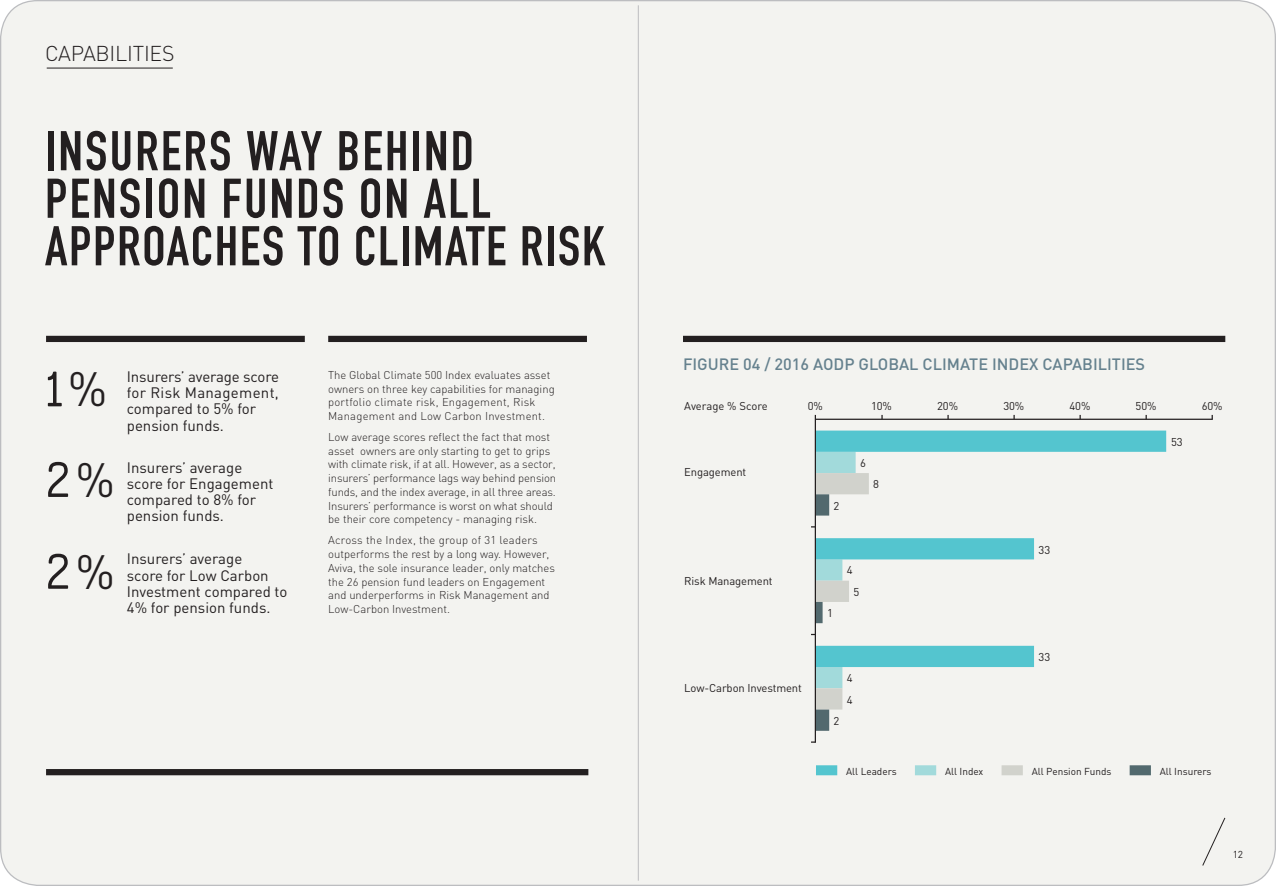
<style>
.page{position:relative;width:1276px;height:886px;background:#fff}
.page>*{position:absolute;margin:0;border:0;box-sizing:border-box;transform-origin:0 0}
.t1{font:55px/47.5px "DIN Engschrift";letter-spacing:.04em;color:#231f20}
.t2{font:53.5px "Neighbourhood";color:#231f20}
.t3{font:300 21.25px "DIN";letter-spacing:-.01em;color:#231f20}
.t4{font:500 16.25px "DIN";color:#65818e}
.t5{font:15px/16.2px "DIN";color:#231f20}
.t6{font:300 11.25px/13.8px "DIN";color:#231f20}
.t7{font:11.25px "DIN";letter-spacing:-.01em;color:#231f20}
.t8{font:10px "DIN";color:#231f20}
.s1{font-family:"DIN";font-size:47.5px}
</style>
<div class="page">
<div style="left:0;top:0;width:1276px;height:886px;background:#f3f3f0;border:1px solid #bcbdc0;border-radius:37px"></div>
<hr style="left:638px;top:5px;width:1px;height:876px;background:#bcbdc0">
<hr style="left:47px;top:68px;width:126px;height:1px;background:#231f20">
<svg style="left:1202px;top:817px;width:23px;height:49px"></svg>
<hr style="left:814px;top:415px;width:2px;height:328px;background:#231f20">
<hr style="left:815px;top:419px;width:397px;height:1px;background:#231f20">
<div style="left:816px;top:765px;width:21px;height:10px;background:#54c5cf"></div>
<div style="left:816px;top:452px;width:39px;height:21px;background:#a2dadb"></div>
<div style="left:816px;top:430px;width:350px;height:22px;background:#54c5cf"></div>
<div style="left:816px;top:473px;width:53px;height:21px;background:#d1d2cc"></div>
<div style="left:816px;top:494px;width:13px;height:21px;background:#52696e"></div>
<div style="left:816px;top:559px;width:26px;height:22px;background:#a2dadb"></div>
<div style="left:816px;top:538px;width:218px;height:21px;background:#54c5cf"></div>
<div style="left:816px;top:581px;width:33px;height:21px;background:#d1d2cc"></div>
<div style="left:816px;top:602px;width:6px;height:21px;background:#52696e"></div>
<div style="left:816px;top:667px;width:26px;height:21px;background:#a2dadb"></div>
<div style="left:816px;top:646px;width:218px;height:21px;background:#54c5cf"></div>
<div style="left:816px;top:688px;width:26px;height:21px;background:#d1d2cc"></div>
<div style="left:816px;top:709px;width:13px;height:22px;background:#52696e"></div>
<div style="left:1001px;top:765px;width:22px;height:10px;background:#d1d2cc"></div>
<div style="left:915px;top:765px;width:21px;height:10px;background:#a2dadb"></div>
<div style="left:1129px;top:765px;width:22px;height:10px;background:#52696e"></div>
<div style="left:46px;top:336px;width:259px;height:6px;background:#231f20"></div>
<div style="left:328px;top:336px;width:259px;height:6px;background:#231f20"></div>
<div style="left:683px;top:336px;width:542px;height:6px;background:#231f20"></div>
<div style="left:46px;top:769px;width:542px;height:6px;background:#231f20"></div>
<p class="t3" style="left:45px;top:41px;width:131px">CAPABILITIES</p>
<p class="t1" style="left:45px;top:127px;width:562px">INSURERS WAY BEHIND<br>PENSION FUNDS ON ALL<br>APPROACHES TO CLIMATE RISK</p>
<p class="t2" style="left:46px;top:364px;width:63px">1<span class="s1">%</span></p>
<p class="t5" style="left:127px;top:368px;width:154px">Insurers’ average score for Risk Management, compared to 5% for pension funds.</p>
<p class="t2" style="left:46px;top:454px;width:70px">2<span class="s1">%</span></p>
<p class="t5" style="left:127px;top:459px;width:148px">Insurers’ average score for Engagement compared to 8% for pension funds.</p>
<p class="t2" style="left:46px;top:546px;width:70px">2<span class="s1">%</span></p>
<p class="t5" style="left:127px;top:550px;width:162px">Insurers’ average<br>score for Low Carbon<br>Investment compared to<br>4% for pension funds.</p>
<p class="t6" style="left:328px;top:368px;width:228px">The Global Climate 500 Index evaluates asset owners on three key capabilities for managing portfolio climate risk, Engagement, Risk Management and Low Carbon Investment.</p>
<p class="t6" style="left:328px;top:430px;width:229px">Low average scores reflect the fact that most asset owners are only starting to get to grips with climate risk, if at all. However, as a sector, insurers’ performance lags way behind pension funds, and the index average, in all three areas.<br>Insurers’ performance is worst on what should be their core competency - managing risk.</p>
<p class="t6" style="left:328px;top:533px;width:228px">Across the Index, the group of 31 leaders outperforms the rest by a long way. However, Aviva, the sole insurance leader, only matches the 26 pension fund leaders on Engagement and underperforms in Risk Management and Low-Carbon Investment.</p>
<p class="t4" style="left:683px;top:354px;width:464px">FIGURE 04 / 2016 AODP GLOBAL CLIMATE INDEX CAPABILITIES</p>
<p class="t7" style="left:684px;top:399px;width:85px">Average % Score</p>
<p class="t7" style="left:684px;top:464px;width:64px">Engagement</p>
<p class="t7" style="left:684px;top:573px;width:90px">Risk Management</p>
<p class="t7" style="left:808px;top:399px;width:17px">0%</p>
<p class="t7" style="left:871px;top:399px;width:22px">10%</p>
<p class="t7" style="left:937px;top:399px;width:22px">20%</p>
<p class="t7" style="left:1003px;top:399px;width:22px">30%</p>
<p class="t7" style="left:1069px;top:399px;width:22px">40%</p>
<p class="t7" style="left:1135px;top:399px;width:22px">50%</p>
<p class="t7" style="left:1201px;top:399px;width:22px">60%</p>
<p class="t7" style="left:833px;top:498px;width:7px">2</p>
<p class="t7" style="left:860px;top:456px;width:7px">6</p>
<p class="t7" style="left:873px;top:477px;width:7px">8</p>
<p class="t7" style="left:827px;top:606px;width:7px">1</p>
<p class="t7" style="left:847px;top:563px;width:7px">4</p>
<p class="t7" style="left:853px;top:585px;width:7px">5</p>
<p class="t7" style="left:1038px;top:543px;width:13px">33</p>
<p class="t7" style="left:1038px;top:650px;width:13px">33</p>
<p class="t7" style="left:1171px;top:435px;width:13px">53</p>
<p class="t7" style="left:684px;top:681px;width:119px">Low-Carbon Investment</p>
<p class="t7" style="left:847px;top:671px;width:7px">4</p>
<p class="t7" style="left:833px;top:714px;width:7px">2</p>
<p class="t7" style="left:847px;top:692px;width:7px">4</p>
<p class="t8" style="left:846px;top:765px;width:52px">All Leaders</p>
<p class="t8" style="left:945px;top:765px;width:40px">All Index</p>
<p class="t8" style="left:1031px;top:765px;width:81px">All Pension Funds</p>
<p class="t8" style="left:1159px;top:765px;width:53px">All Insurers</p>
<p class="t8" style="left:1232px;top:848px;width:12px">12</p>
</div>
